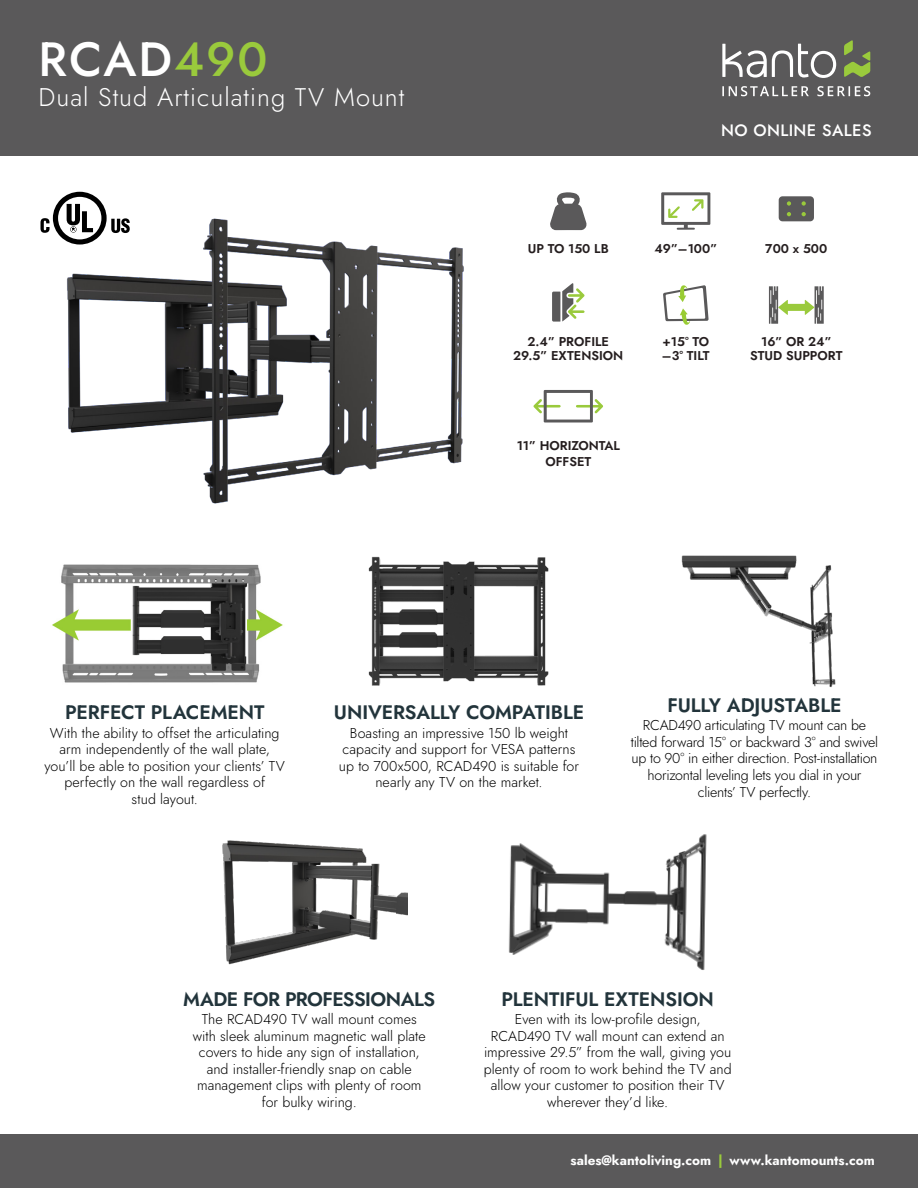
<style>
.page{position:relative;width:918px;height:1188px;background:#fff}
.page>*{position:absolute;margin:0;border:0;box-sizing:border-box;transform-origin:0 0}
.t1{font:500 48px "Jost";letter-spacing:.04em;color:#fff}
.t2{font:300 25.5px "Jost";letter-spacing:.04em;color:#fff}
.t3{font:600 19.5px "Jost";letter-spacing:-.005em;color:#22343b}
.t4{font:600 19.5px "Jost";letter-spacing:-.03em;color:#22343b}
.t5{font:500 16.5px "Jost";letter-spacing:.025em;color:#fff}
.t6{font:300 14.25px/16.5px "Jost";color:#000;text-align:center}
.t7{font:700 13.5px "Jost";color:#fff}
.t8{font:600 12.75px/13.5px "Jost";color:#251e1f;text-align:center}
.s1{color:#9aca3c}
</style>
<div class="page">
<div style="left:0;top:0;width:918px;height:156px;background:#5a595a"></div>
<div style="left:0;top:1134px;width:918px;height:54px;background:#5a595a"></div>
<svg style="left:661px;top:192px;width:49px;height:38px"></svg>
<svg style="left:550px;top:192px;width:37px;height:38px"></svg>
<svg style="left:552px;top:283px;width:33px;height:39px"></svg>
<svg style="left:779px;top:196px;width:35px;height:25px"></svg>
<svg style="left:844px;top:40px;width:26px;height:37px"></svg>
<svg style="left:722px;top:44px;width:114px;height:34px"></svg>
<svg style="left:722px;top:86px;width:148px;height:10px"></svg>
<img style="left:40px;top:191px;width:424px;height:313px">
<svg style="left:769px;top:286px;width:55px;height:38px"></svg>
<svg style="left:663px;top:285px;width:46px;height:40px"></svg>
<svg style="left:41px;top:192px;width:89px;height:53px"></svg>
<svg style="left:533px;top:390px;width:70px;height:33px"></svg>
<img style="left:52px;top:564px;width:231px;height:119px">
<img style="left:681px;top:555px;width:155px;height:132px">
<img style="left:368px;top:556px;width:181px;height:130px">
<img style="left:222px;top:840px;width:185px;height:125px">
<img style="left:508px;top:834px;width:199px;height:136px">
<h1 class="t1" style="left:39px;top:26px;width:230px">RCAD<span class="s1">490</span></h1>
<h2 class="t2" style="left:39px;top:80px;width:367px">Dual Stud Articulating TV Mount</h2>
<p class="t5" style="left:721px;top:119px;width:152px">NO ONLINE SALES</p>
<p class="t8" style="left:528px;top:242px;width:82px">UP TO 150 LB</p>
<p class="t8" style="left:654px;top:242px;width:64px">49”–100”</p>
<p class="t8" style="left:765px;top:242px;width:64px">700 x 500</p>
<p class="t8" style="left:513px;top:335px;width:112px">2.4” PROFILE<br>29.5” EXTENSION</p>
<p class="t8" style="left:662px;top:335px;width:49px;text-align:left">+15° TO –3° TILT</p>
<p class="t8" style="left:750px;top:335px;width:94px">16” OR 24”<br>STUD SUPPORT</p>
<p class="t8" style="left:517px;top:438px;width:105px;line-height:15.3px">11” HORIZONTAL<br>OFFSET</p>
<h3 class="t3" style="left:65px;top:699px;width:201px">PERFECT PLACEMENT</h3>
<p class="t6" style="left:45px;top:725px;width:242px">With the ability to offset the articulating arm independently of the wall plate, you’ll be able to position your clients’ TV perfectly on the wall regardless of<br>stud layout.</p>
<h3 class="t3" style="left:334px;top:699px;width:252px">UNIVERSALLY COMPATIBLE</h3>
<p class="t6" style="left:339px;top:725px;width:242px">Boasting an impressive 150 lb weight capacity and support for VESA patterns up to 700x500, RCAD490 is suitable for nearly any TV on the market.</p>
<h3 class="t3" style="left:668px;top:692px;width:176px">FULLY ADJUSTABLE</h3>
<p class="t6" style="left:631px;top:717px;width:249px">RCAD490 articulating TV mount can be tilted forward 15° or backward 3° and swivel up to 90° in either direction. Post-installation horizontal leveling lets you dial in your clients’ TV perfectly.</p>
<h3 class="t4" style="left:183px;top:985px;width:253px">MADE FOR PROFESSIONALS</h3>
<p class="t6" style="left:193px;top:1011px;width:234px">The RCAD490 TV wall mount comes with sleek aluminum magnetic wall plate covers to hide any sign of installation, and installer-friendly snap on cable management clips with plenty of room for bulky wiring.</p>
<h3 class="t3" style="left:501px;top:985px;width:214px">PLENTIFUL EXTENSION</h3>
<p class="t6" style="left:484px;top:1011px;width:249px">Even with its low-profile design, RCAD490 TV wall mount can extend an impressive 29.5” from the wall, giving you plenty of room to work behind the TV and allow your customer to position their TV wherever they’d like.</p>
<p class="t7" style="left:571px;top:1151px;width:306px">sales@kantoliving.com <span class="s1">|</span> www.kantomounts.com</p>
</div>
